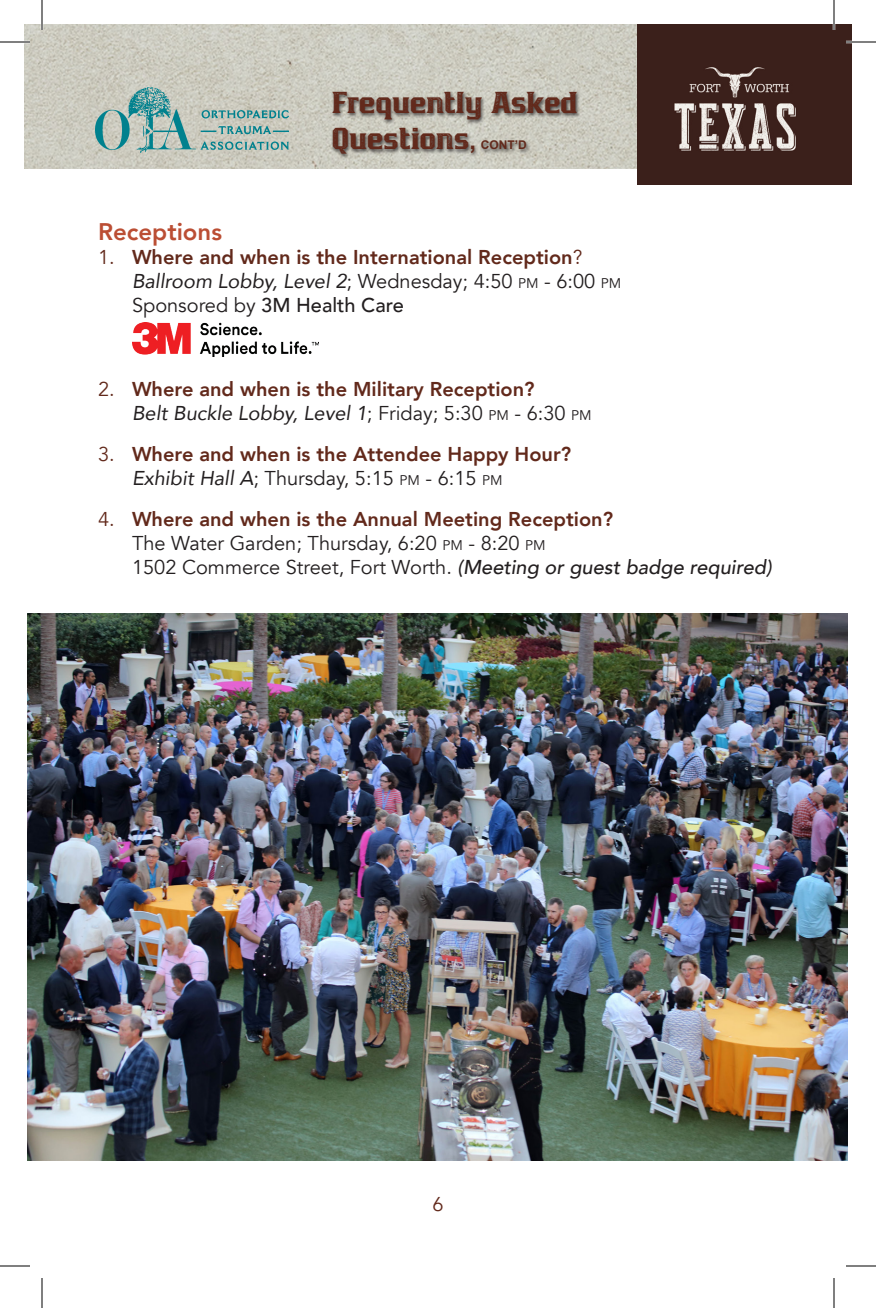
<style>
.page{position:relative;width:876px;height:1308px;background:#fff}
.page>*{position:absolute;margin:0;border:0;box-sizing:border-box;transform-origin:0 0}
.t1{font:32px "Bronzier Rusty";letter-spacing:.01em;color:#62291b;scale:1.1 1}
.t2{font:800 24px "Avenir";color:#bb4e34}
.t3{font:800 20px "Avenir";color:#62291b}
.t4{font:20px "Avenir";color:#231f20}
.t5{font:italic 20px "Avenir";color:#231f20}
.t6{font:500 20px "Avenir";color:#231f20}
.t7{font:20px "Avenir";color:#62291b}
.s1{font-family:"Arial";font-weight:700;font-size:24px}
.s2{font-family:"Arial";font-weight:700;font-size:12px}
.s3{font-weight:400}
.s4{font-style:normal}
.s5{font-style:normal;font-size:14px}
.s6{font-style:italic}
.s7{font-size:14px}
.s8{font-weight:500;font-style:italic}
</style>
<div class="page">
<img style="left:24px;top:24px;width:613px;height:144px">
<div style="left:331px;top:91px;width:251px;height:68px;background:#231f20;opacity:.75"></div>
<img style="left:95px;top:88px;width:194px;height:64px">
<div style="left:637px;top:24px;width:215px;height:160px;background:#3b201b"></div>
<img style="left:674px;top:67px;width:122px;height:84px">
<img style="left:28px;top:613px;width:820px;height:547px">
<img style="left:132px;top:323px;width:187px;height:33px">
<hr style="left:0;top:41px;width:30px;height:2px;background:#fff">
<hr style="left:846px;top:41px;width:30px;height:2px;background:#fff">
<hr style="left:41px;top:0;width:2px;height:30px;background:#fff">
<hr style="left:833px;top:0;width:2px;height:30px;background:#fff">
<hr style="left:0;top:42px;width:30px;height:1px;background:#000">
<hr style="left:846px;top:42px;width:30px;height:1px;background:#000">
<hr style="left:0;top:1266px;width:30px;height:1px;background:#000">
<hr style="left:846px;top:1266px;width:30px;height:1px;background:#000">
<hr style="left:42px;top:0;width:1px;height:30px;background:#000">
<hr style="left:42px;top:1278px;width:1px;height:30px;background:#000">
<hr style="left:834px;top:0;width:1px;height:30px;background:#000">
<hr style="left:834px;top:1278px;width:1px;height:30px;background:#000">
<p class="t1" style="left:332px;top:86px;width:224px">Frequently Asked</p>
<p class="t1" style="left:332px;top:122px;width:178px">Questions<span class="s1">,</span> <span class="s2">CONT’D</span></p>
<p class="t2" style="left:98px;top:213px;width:126px">Receptions</p>
<p class="t3" style="left:98px;top:242px;width:486px"><span class="s3">1.</span> Where and when is the International Reception<span class="s3">?</span></p>
<p class="t5" style="left:132px;top:269px;width:491px">Ballroom Lobby, Level 2<span class="s4">; Wednesday; 4:50</span> <span class="s5">PM</span> <span class="s4">- 6:00</span> <span class="s5">PM</span></p>
<p class="t6" style="left:132px;top:288px;width:273px"><span class="s3">Sponsored by</span> 3M Health Care</p>
<p class="t3" style="left:98px;top:374px;width:438px"><span class="s3">2.</span> Where and when is the Military Reception?</p>
<p class="t5" style="left:132px;top:401px;width:461px">Belt Buckle Lobby, Level 1<span class="s4">; Friday; 5:30</span> <span class="s5">PM</span> <span class="s4">- 6:30</span> <span class="s5">PM</span></p>
<p class="t3" style="left:98px;top:439px;width:475px"><span class="s3">3.</span> Where and when is the Attendee Happy Hour?</p>
<p class="t4" style="left:132px;top:467px;width:372px"><span class="s6">Exhibit Hall A</span>; Thursday, 5:15 <span class="s7">PM</span> - 6:15 <span class="s7">PM</span></p>
<p class="t3" style="left:98px;top:504px;width:517px"><span class="s3">4.</span> Where and when is the Annual Meeting Reception?</p>
<p class="t4" style="left:132px;top:532px;width:415px">The Water Garden; Thursday, 6:20 <span class="s7">PM</span> - 8:20 <span class="s7">PM</span></p>
<p class="t4" style="left:132px;top:556px;width:641px">1502 Commerce Street, Fort Worth. <span class="s8">(Meeting or guest badge required)</span></p>
<p class="t7" style="left:432px;top:1192px;width:13px">6</p>
</div>
